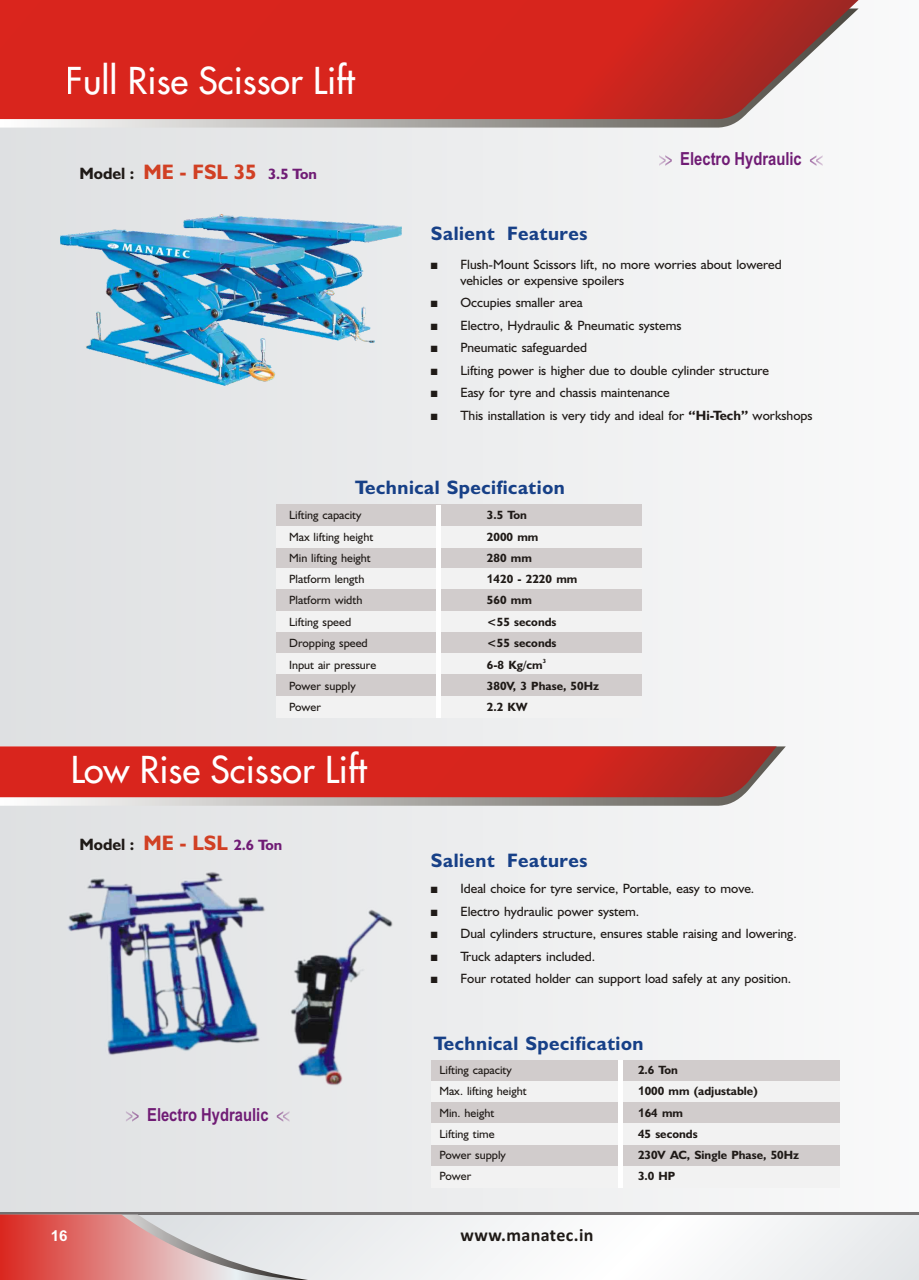
<style>
.page{position:relative;width:919px;height:1280px;background:#fff}
.page>*{position:absolute;margin:0;border:0;box-sizing:border-box;transform-origin:0 0}
.t1{font:36px "Fujiyama 2 PSMT";color:#fff}
.t2{font:700 21px "Humanist 521 BT";color:#d14024}
.t3{font:700 19.5px "Humanist 521 BT";letter-spacing:.025em;color:#174087}
.t4{font:700 18px "Arial Narrow";color:#701c75}
.t5{font:700 18px "Calibri";letter-spacing:.02em;color:#1f1a17}
.t6{font:700 16.5px "Humanist 521 BT";color:#1f1a17}
.t7{font:700 15px "Arial";color:#fff}
.t8{font:13.5px/22.5px "Humanist 521 BT";color:#1f1a17}
.t9{font:12px "Humanist 521 BT";color:#1f1a17}
.t10{font:700 12px "Humanist 521 BT";color:#1f1a17}
.t11{font:700 6px "Humanist 521 BT";color:#1f1a17}
.s1{font-size:16.5px;color:#1f1a17}
.s2{font-size:15px;color:#701c75}
.s3{font-family:"Dixieland";font-size:9px}
.s4{font-weight:700}
.s5{font-family:"Arial"}
.s6{font-size:21px;color:#d14024}
</style>
<div class="page">
<div style="left:0;top:0;width:918px;height:1280px;background:linear-gradient(to right,#dee0e2,#f9fafa)"></div>
<svg style="left:308px;top:1214px;width:610px;height:66px"></svg>
<hr style="left:0;top:1212px;width:918px;height:2px;background:#737070">
<svg style="left:0;top:1214px;width:308px;height:66px;background:#da9e9d"></svg>
<svg style="left:0;top:119px;width:858px;height:9px"></svg>
<svg style="left:0;top:0;width:858px;height:119px;background:#d2332c"></svg>
<svg style="left:659px;top:155px;width:12px;height:11px"></svg>
<svg style="left:809px;top:155px;width:13px;height:11px"></svg>
<svg style="left:126px;top:1111px;width:13px;height:11px"></svg>
<svg style="left:277px;top:1111px;width:12px;height:11px"></svg>
<div style="left:431px;top:1060px;width:408px;height:21px;background:#d1cccc"></div>
<div style="left:431px;top:1081px;width:408px;height:21px;background:#f2f2f2"></div>
<div style="left:431px;top:1102px;width:408px;height:22px;background:#d1cccc"></div>
<div style="left:431px;top:1124px;width:408px;height:21px;background:#f2f2f2"></div>
<div style="left:431px;top:1145px;width:408px;height:21px;background:#d1cccc"></div>
<div style="left:431px;top:1166px;width:408px;height:21px;background:#f2f2f2"></div>
<hr style="left:618px;top:1060px;width:4px;height:127px;background:#fff">
<img style="left:66px;top:869px;width:327px;height:221px">
<svg style="left:0;top:746px;width:785px;height:60px"></svg>
<svg style="left:0;top:746px;width:776px;height:51px;background:#d12a23"></svg>
<div style="left:276px;top:547px;width:366px;height:21px;background:#d1cccc"></div>
<div style="left:276px;top:568px;width:366px;height:22px;background:#f2f2f2"></div>
<div style="left:276px;top:526px;width:366px;height:21px;background:#f2f2f2"></div>
<div style="left:276px;top:505px;width:366px;height:21px;background:#d1cccc"></div>
<div style="left:276px;top:590px;width:366px;height:21px;background:#d1cccc"></div>
<div style="left:276px;top:611px;width:366px;height:21px;background:#f2f2f2"></div>
<div style="left:276px;top:632px;width:366px;height:22px;background:#d1cccc"></div>
<div style="left:276px;top:654px;width:366px;height:21px;background:#f2f2f2"></div>
<div style="left:276px;top:696px;width:366px;height:21px;background:#f2f2f2"></div>
<div style="left:276px;top:675px;width:366px;height:21px;background:#d1cccc"></div>
<hr style="left:436px;top:505px;width:4px;height:212px;background:#fff">
<img style="left:60px;top:214px;width:341px;height:171px">
<h1 class="t1" style="left:66px;top:58px;width:290px">Full Rise Scissor Lift</h1>
<h2 class="t2" style="left:79px;top:163px;width:239px"><span class="s1">Model :</span> ME - FSL 35 <span class="s2">3.5 Ton</span></h2>
<h3 class="t3" style="left:431px;top:225px;width:158px">Salient Features</h3>
<h3 class="t4" style="left:680px;top:145px;width:123px">Electro Hydraulic</h3>
<p class="t8" style="left:460px;top:257px;width:323px;line-height:16px;text-indent:-29px"><span class="s3">N</span>Flush-Mount Scissors lift, no more worries about lowered vehicles or expensive spoilers</p>
<p class="t8" style="left:431px;top:292px;width:383px"><span class="s3">N</span>Occupies smaller area<br><span class="s3">N</span>Electro, Hydraulic &amp; Pneumatic systems<br><span class="s3">N</span>Pneumatic safeguarded<br><span class="s3">N</span>Lifting power is higher due to double cylinder structure <span class="s3">N</span>Easy for tyre and chassis maintenance<br><span class="s3">N</span>This installation is very tidy and ideal for <span class="s4">“Hi-Tech”</span> workshops</p>
<h3 class="t3" style="left:355px;top:479px;width:211px">Technical Specification</h3>
<p class="t9" style="left:289px;top:510px;width:74px">Lifting capacity</p>
<p class="t10" style="left:487px;top:510px;width:41px">3.5 Ton</p>
<p class="t9" style="left:289px;top:531px;width:86px">Max lifting height</p>
<p class="t10" style="left:487px;top:531px;width:53px">2000 mm</p>
<p class="t9" style="left:289px;top:553px;width:83px">Min lifting height</p>
<p class="t10" style="left:487px;top:553px;width:46px">280 mm</p>
<p class="t9" style="left:289px;top:574px;width:77px">Platform length</p>
<p class="t10" style="left:487px;top:574px;width:92px"><span class="s5">1</span>420 - 2220 mm</p>
<p class="t9" style="left:289px;top:595px;width:75px">Platform width</p>
<p class="t10" style="left:487px;top:595px;width:46px">560 mm</p>
<p class="t9" style="left:289px;top:617px;width:64px">Lifting speed</p>
<p class="t10" style="left:487px;top:617px;width:71px">&lt;55 seconds</p>
<p class="t9" style="left:289px;top:638px;width:80px">Dropping speed</p>
<p class="t10" style="left:487px;top:638px;width:71px">&lt;55 seconds</p>
<p class="t11" style="left:542px;top:658px;width:5px">3</p>
<p class="t9" style="left:289px;top:659px;width:89px">Input air pressure</p>
<p class="t10" style="left:487px;top:659px;width:57px">6-8 Kg/cm</p>
<p class="t9" style="left:289px;top:681px;width:68px">Power supply</p>
<p class="t10" style="left:487px;top:681px;width:114px">380V, 3 Phase, 50Hz</p>
<p class="t9" style="left:289px;top:702px;width:33px">Power</p>
<p class="t10" style="left:487px;top:702px;width:42px">2.2 KW</p>
<h1 class="t1" style="left:70px;top:746px;width:298px">Low Rise Scissor Lift</h1>
<p class="t6" style="left:79px;top:838px;width:204px">Model : <span class="s6">ME - LSL</span> <span class="s2">2.6 Ton</span></p>
<h3 class="t4" style="left:147px;top:1101px;width:123px">Electro Hydraulic</h3>
<h3 class="t3" style="left:431px;top:852px;width:158px">Salient Features</h3>
<p class="t8" style="left:431px;top:878px;width:367px"><span class="s3">N</span>Ideal choice for tyre service, Portable, easy to move.<br><span class="s3">N</span>Electro hydraulic power system.<br><span class="s3">N</span>Dual cylinders structure, ensures stable raising and lowering.<br><span class="s3">N</span>Truck adapters included.<br><span class="s3">N</span>Four rotated holder can support load safely at any position.</p>
<h3 class="t3" style="left:434px;top:1035px;width:211px">Technical Specification</h3>
<p class="t9" style="left:439px;top:1065px;width:74px">Lifting capacity</p>
<p class="t10" style="left:638px;top:1065px;width:41px">2.6 Ton</p>
<p class="t9" style="left:439px;top:1086px;width:89px">Max. lifting height</p>
<p class="t10" style="left:638px;top:1086px;width:121px"><span class="s5">1</span>000 mm (adjustable)</p>
<p class="t9" style="left:439px;top:1107px;width:56px">Min. height</p>
<p class="t10" style="left:638px;top:1107px;width:47px"><span class="s5">1</span>64 mm</p>
<p class="t9" style="left:439px;top:1129px;width:57px">Lifting time</p>
<p class="t10" style="left:638px;top:1129px;width:61px">45 seconds</p>
<p class="t9" style="left:439px;top:1150px;width:68px">Power supply</p>
<p class="t10" style="left:638px;top:1150px;width:162px">230V AC, Single Phase, 50Hz</p>
<p class="t9" style="left:439px;top:1171px;width:33px">Power</p>
<p class="t10" style="left:638px;top:1171px;width:39px">3.0 HP</p>
<p class="t7" style="left:51px;top:1229px;width:18px">16</p>
<h3 class="t5" style="left:460px;top:1227px;width:134px">www.manatec.in</h3>
</div>
